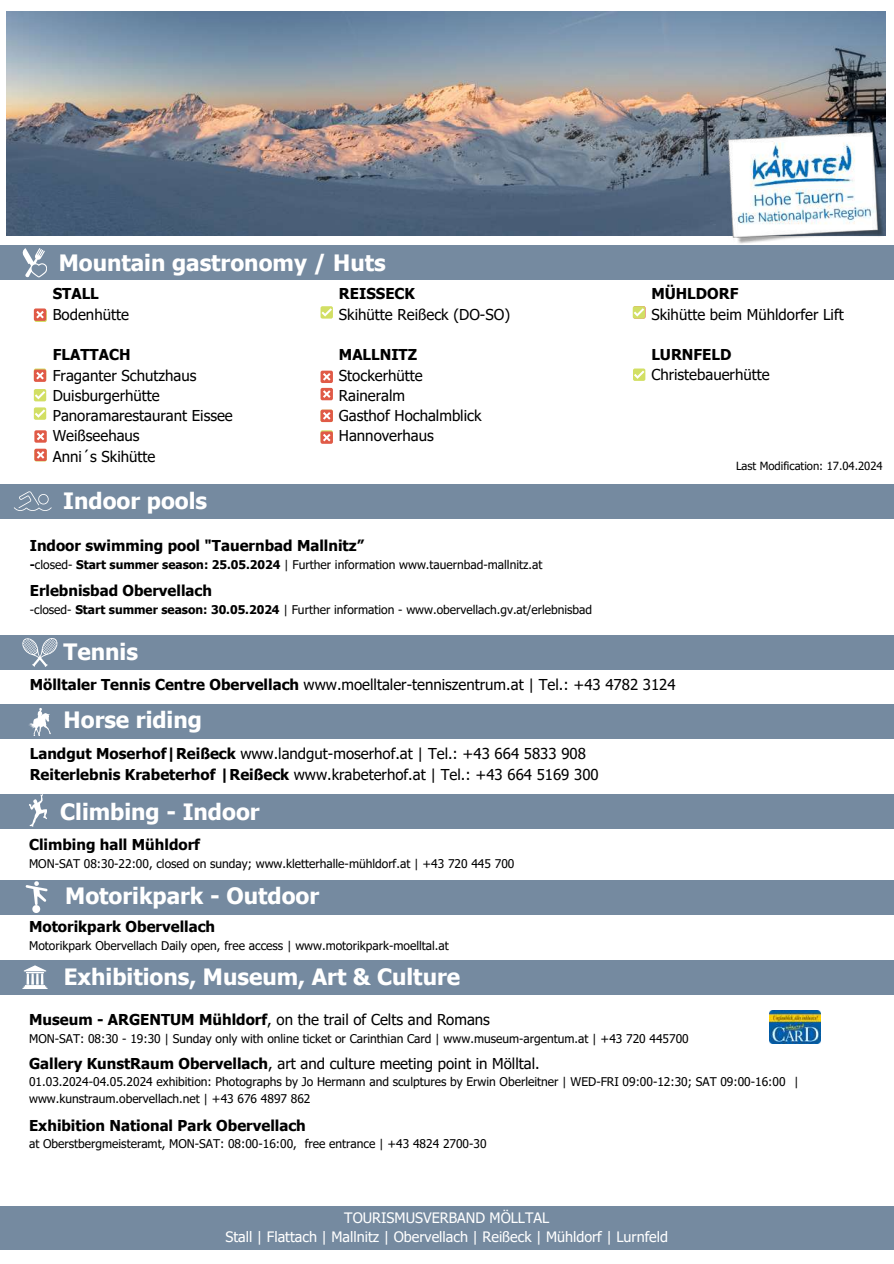
<style>
.page{position:relative;width:894px;height:1264px;background:#fff}
.page>*{position:absolute;margin:0;border:0;box-sizing:border-box;transform-origin:0 0}
.t1{font:700 22.5px "Tahoma";color:#fff}
.t2{font:15px/20.2px "Tahoma";color:#000}
.t3{font:700 15px "Tahoma";color:#000}
.t4{font:14.4px/19.2px "Tahoma";color:#fff;text-align:center}
.t5{font:12px/16.5px "Tahoma";color:#000}
.t6{font:11.25px "Tahoma";color:#000}
.s1{font-weight:700}
</style>
<div class="page">
<svg style="left:95px;top:245px;width:42px;height:1px"></svg>
<img style="left:7px;top:12px;width:878px;height:224px">
<img style="left:727px;top:132px;width:157px;height:112px">
<div style="left:0;top:1206px;width:893px;height:43px;background:#758aa0"></div>
<div style="left:0;top:246px;width:893px;height:34px;background:#758aa0"></div>
<svg style="left:22px;top:248px;width:25px;height:29px"></svg>
<img style="left:769px;top:1010px;width:51px;height:33px">
<div style="left:0;top:635px;width:893px;height:34px;background:#758aa0"></div>
<svg style="left:19px;top:638px;width:42px;height:32px"></svg>
<div style="left:0;top:704px;width:893px;height:34px;background:#758aa0"></div>
<svg style="left:29px;top:708px;width:22px;height:28px"></svg>
<div style="left:0;top:960px;width:893px;height:34px;background:#758aa0"></div>
<svg style="left:23px;top:965px;width:24px;height:23px"></svg>
<div style="left:0;top:794px;width:893px;height:35px;background:#758aa0"></div>
<svg style="left:29px;top:794px;width:18px;height:32px"></svg>
<div style="left:0;top:880px;width:893px;height:34px;background:#758aa0"></div>
<svg style="left:26px;top:881px;width:22px;height:31px"></svg>
<div style="left:0;top:485px;width:893px;height:34px;background:#758aa0"></div>
<svg style="left:14px;top:491px;width:38px;height:20px"></svg>
<div style="left:34px;top:389px;width:12px;height:12px;background:#d2df64;border-radius:2px"></div>
<svg style="left:35px;top:391px;width:10px;height:8px"></svg>
<div style="left:34px;top:430px;width:13px;height:12px;background:#e05a47;border-radius:2px"></div>
<svg style="left:37px;top:432px;width:7px;height:8px"></svg>
<div style="left:632px;top:368px;width:13px;height:13px;background:#d2df64;border-radius:2px"></div>
<svg style="left:634px;top:370px;width:10px;height:9px"></svg>
<div style="left:320px;top:306px;width:13px;height:12px;background:#d2df64;border-radius:2px"></div>
<svg style="left:321px;top:308px;width:11px;height:8px"></svg>
<svg style="left:34px;top:368px;width:12px;height:13px"></svg>
<div style="left:34px;top:407px;width:12px;height:13px;background:#d2df64;border-radius:2px"></div>
<svg style="left:35px;top:409px;width:10px;height:9px"></svg>
<div style="left:632px;top:306px;width:13px;height:12px;background:#d2df64;border-radius:2px"></div>
<svg style="left:634px;top:308px;width:10px;height:8px"></svg>
<div style="left:34px;top:309px;width:13px;height:13px;background:#d7ab58;border-radius:2px"></div>
<svg style="left:320px;top:430px;width:13px;height:12px"></svg>
<div style="left:320px;top:388px;width:13px;height:12px;background:#e05a47;border-radius:2px"></div>
<svg style="left:323px;top:390px;width:7px;height:8px"></svg>
<div style="left:34px;top:308px;width:12px;height:13px;background:#e05a47;border-radius:2px"></div>
<svg style="left:36px;top:311px;width:8px;height:8px"></svg>
<div style="left:34px;top:448px;width:13px;height:13px;background:#e05a47;border-radius:2px"></div>
<svg style="left:37px;top:451px;width:8px;height:8px"></svg>
<div style="left:320px;top:409px;width:13px;height:13px;background:#e05a47;border-radius:2px"></div>
<svg style="left:323px;top:412px;width:8px;height:8px"></svg>
<div style="left:320px;top:431px;width:13px;height:13px;background:#e05a47;border-radius:2px"></div>
<svg style="left:323px;top:434px;width:8px;height:7px"></svg>
<div style="left:34px;top:369px;width:12px;height:13px;background:#e05a47;border-radius:2px"></div>
<svg style="left:36px;top:372px;width:8px;height:7px"></svg>
<div style="left:320px;top:370px;width:13px;height:13px;background:#e05a47;border-radius:2px"></div>
<svg style="left:323px;top:373px;width:7px;height:7px"></svg>
<h1 class="t1" style="left:59px;top:248px;width:328px">Mountain gastronomy / Huts</h1>
<p class="t3" style="left:53px;top:284px;width:48px">STALL</p>
<p class="t2" style="left:53px;top:304px;width:78px">Bodenhütte</p>
<p class="t3" style="left:53px;top:345px;width:79px">FLATTACH</p>
<p class="t2" style="left:53px;top:364px;width:181px">Fraganter Schutzhaus<br>Duisburgerhütte<br>Panoramarestaurant Eissee<br>Weißseehaus<br>Anni´s Skihütte</p>
<p class="t3" style="left:339px;top:284px;width:78px">REISSECK</p>
<p class="t2" style="left:339px;top:304px;width:173px">Skihütte Reißeck (DO-SO)</p>
<p class="t3" style="left:339px;top:345px;width:80px">MALLNITZ</p>
<p class="t2" style="left:339px;top:364px;width:144px">Stockerhütte<br>Raineralm<br>Gasthof Hochalmblick<br>Hannoverhaus</p>
<h1 class="t1" style="left:63px;top:486px;width:145px">Indoor pools</h1>
<p class="t3" style="left:30px;top:536px;width:335px">Indoor swimming pool "Tauernbad Mallnitz”</p>
<p class="t5" style="left:30px;top:556px;width:514px"><span class="s1">-</span>closed- <span class="s1">Start summer season: 25.05.2024</span> | Further information www.tauernbad-mallnitz.at</p>
<p class="t3" style="left:30px;top:581px;width:184px">Erlebnisbad Obervellach</p>
<p class="t5" style="left:30px;top:601px;width:563px">-closed- <span class="s1">Start summer season: 30.05.2024</span> | Further information - www.obervellach.gv.at/erlebnisbad</p>
<h1 class="t1" style="left:64px;top:637px;width:76px">Tennis</h1>
<p class="t3" style="left:651px;top:284px;width:88px">MÜHLDORF</p>
<p class="t2" style="left:651px;top:303px;width:194px">Skihütte beim Mühldorfer Lift</p>
<p class="t3" style="left:651px;top:345px;width:81px">LURNFELD</p>
<p class="t2" style="left:651px;top:364px;width:120px">Christebauerhütte</p>
<p class="t6" style="left:735px;top:459px;width:148px">Last Modification: 17.04.2024</p>
<p class="t2" style="left:30px;top:674px;width:647px"><span class="s1">Mölltaler Tennis Centre Obervellach</span> www.moelltaler-tenniszentrum.at | Tel.: +43 4782 3124</p>
<h1 class="t1" style="left:64px;top:705px;width:140px">Horse riding</h1>
<p class="t2" style="left:30px;top:743px;width:570px"><span class="s1">Landgut Moserhof|Reißeck</span> www.landgut-moserhof.at | Tel.: +43 664 5833 908<br><span class="s1">Reiterlebnis Krabeterhof |Reißeck</span> www.krabeterhof.at | Tel.: +43 664 5169 300</p>
<h1 class="t1" style="left:60px;top:797px;width:201px">Climbing - Indoor</h1>
<p class="t3" style="left:29px;top:835px;width:172px">Climbing hall Mühldorf</p>
<p class="t5" style="left:29px;top:855px;width:486px">MON-SAT 08:30-22:00, closed on sunday; www.kletterhalle-mühldorf.at | +43 720 445 700</p>
<h1 class="t1" style="left:65px;top:881px;width:255px">Motorikpark - Outdoor</h1>
<p class="t3" style="left:29px;top:917px;width:187px">Motorikpark Obervellach</p>
<p class="t5" style="left:29px;top:937px;width:421px">Motorikpark Obervellach Daily open, free access | www.motorikpark-moelltal.at</p>
<h1 class="t1" style="left:64px;top:962px;width:398px">Exhibitions, Museum, Art &amp; Culture</h1>
<p class="t2" style="left:29px;top:1008px;width:462px"><span class="s1">Museum - ARGENTUM Mühldorf</span>, on the trail of Celts and Romans</p>
<p class="t5" style="left:29px;top:1029px;width:661px">MON-SAT: 08:30 - 19:30 | Sunday only with online ticket or Carinthian Card | www.museum-argentum.at | +43 720 445700</p>
<p class="t2" style="left:29px;top:1052px;width:512px"><span class="s1">Gallery KunstRaum Obervellach</span>, art and culture meeting point in Mölltal.</p>
<p class="t5" style="left:29px;top:1073px;width:770px">01.03.2024-04.05.2024 exhibition: Photographs by Jo Hermann and sculptures by Erwin Oberleitner | WED-FRI 09:00-12:30; SAT 09:00-16:00 | www.kunstraum.obervellach.net | +43 676 4897 862</p>
<p class="t3" style="left:29px;top:1115px;width:278px">Exhibition National Park Obervellach</p>
<p class="t5" style="left:29px;top:1135px;width:459px">at Oberstbergmeisteramt, MON-SAT: 08:00-16:00, free entrance | +43 4824 2700-30</p>
<p class="t4" style="left:225px;top:1207px;width:444px">TOURISMUSVERBAND MÖLLTAL<br>Stall | Flattach | Mallnitz | Obervellach | Reißeck | Mühldorf | Lurnfeld</p>
</div>
